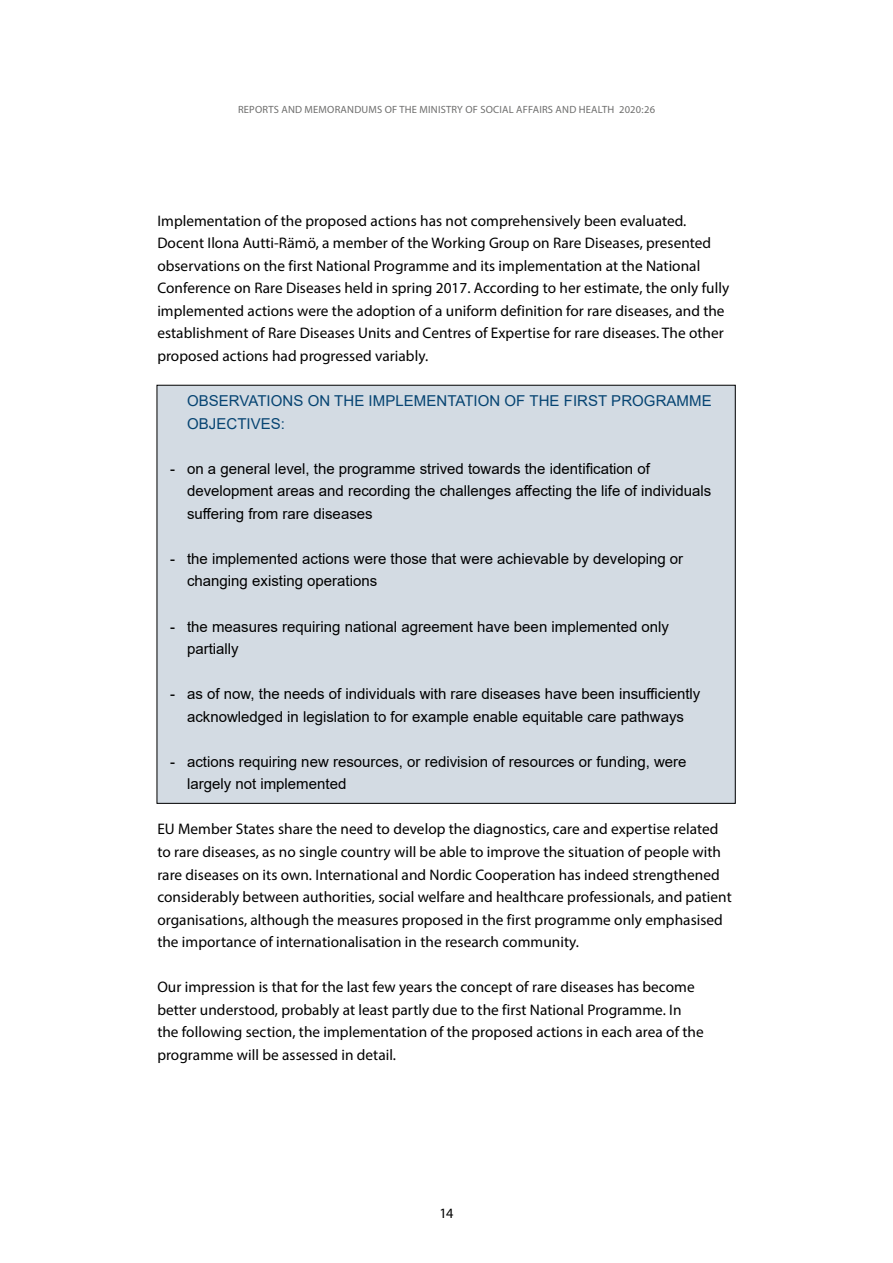
<style>
.page{position:relative;width:893px;height:1263px;background:#fff}
.page>*{position:absolute;margin:0;border:0;box-sizing:border-box;transform-origin:0 0}
._02_Leipä{font:15.3px/22.5px "Myriad Pro";letter-spacing:.005em;color:#000}
._01_Leipä_seuraavat{font:15px/22.5px "Arial";color:#000}
._01_Leipä_seuraavat-2{font:15px/22.5px "Arial";letter-spacing:.005em;color:#064472}
.t1{font:14.25px "Myriad Pro";color:#000}
.t2{font:10.5px "Myriad Pro";letter-spacing:.02em;color:#6e6e6d}
</style>
<div class="page">
<div style="left:157px;top:385px;width:578px;height:418px;background:#d3dbe3"></div>
<p class="t2" style="left:238px;top:103px;width:419px">REPORTS AND MEMORANDUMS OF THE MINISTRY OF SOCIAL AFFAIRS AND HEALTH 2020:26</p>
<p class="_02_Leipä" style="left:157px;top:209px;width:573px">Implementation of the proposed actions has not comprehensively been evaluated.<br>Docent Ilona Autti-Rämö, a member of the Working Group on Rare Diseases, presented observations on the first National Programme and its implementation at the National Conference on Rare Diseases held in spring 2017. According to her estimate, the only fully implemented actions were the adoption of a uniform definition for rare diseases, and the establishment of Rare Diseases Units and Centres of Expertise for rare diseases. The other proposed actions had progressed variably.</p>
<p class="_01_Leipä_seuraavat-2" style="left:187px;top:389px;width:526px">OBSERVATIONS ON THE IMPLEMENTATION OF THE FIRST PROGRAMME<br>OBJECTIVES:</p>
<p class="_01_Leipä_seuraavat" style="left:187px;top:457px;width:526px;text-indent:-17px">- on a general level, the programme strived towards the identification of development areas and recording the challenges affecting the life of individuals suffering from rare diseases</p>
<p class="_01_Leipä_seuraavat" style="left:187px;top:547px;width:498px;text-indent:-17px">- the implemented actions were those that were achievable by developing or changing existing operations</p>
<p class="_01_Leipä_seuraavat" style="left:187px;top:615px;width:483px;text-indent:-17px">- the measures requiring national agreement have been implemented only partially</p>
<p class="_01_Leipä_seuraavat" style="left:170px;top:682px;width:532px;text-align:center">- as of now, the needs of individuals with rare diseases have been insufficiently acknowledged in legislation to for example enable equitable care pathways</p>
<p class="_01_Leipä_seuraavat" style="left:187px;top:750px;width:501px;text-indent:-17px">- actions requiring new resources, or redivision of resources or funding, were largely not implemented</p>
<p class="_02_Leipä" style="left:157px;top:818px;width:576px">EU Member States share the need to develop the diagnostics, care and expertise related to rare diseases, as no single country will be able to improve the situation of people with rare diseases on its own. International and Nordic Cooperation has indeed strengthened considerably between authorities, social welfare and healthcare professionals, and patient organisations, although the measures proposed in the first programme only emphasised the importance of internationalisation in the research community.</p>
<p class="_02_Leipä" style="left:157px;top:976px;width:548px">Our impression is that for the last few years the concept of rare diseases has become better understood, probably at least partly due to the first National Programme. In the following section, the implementation of the proposed actions in each area of the programme will be assessed in detail.</p>
<p class="t1" style="left:439px;top:1204px;width:15px">14</p>
</div>
